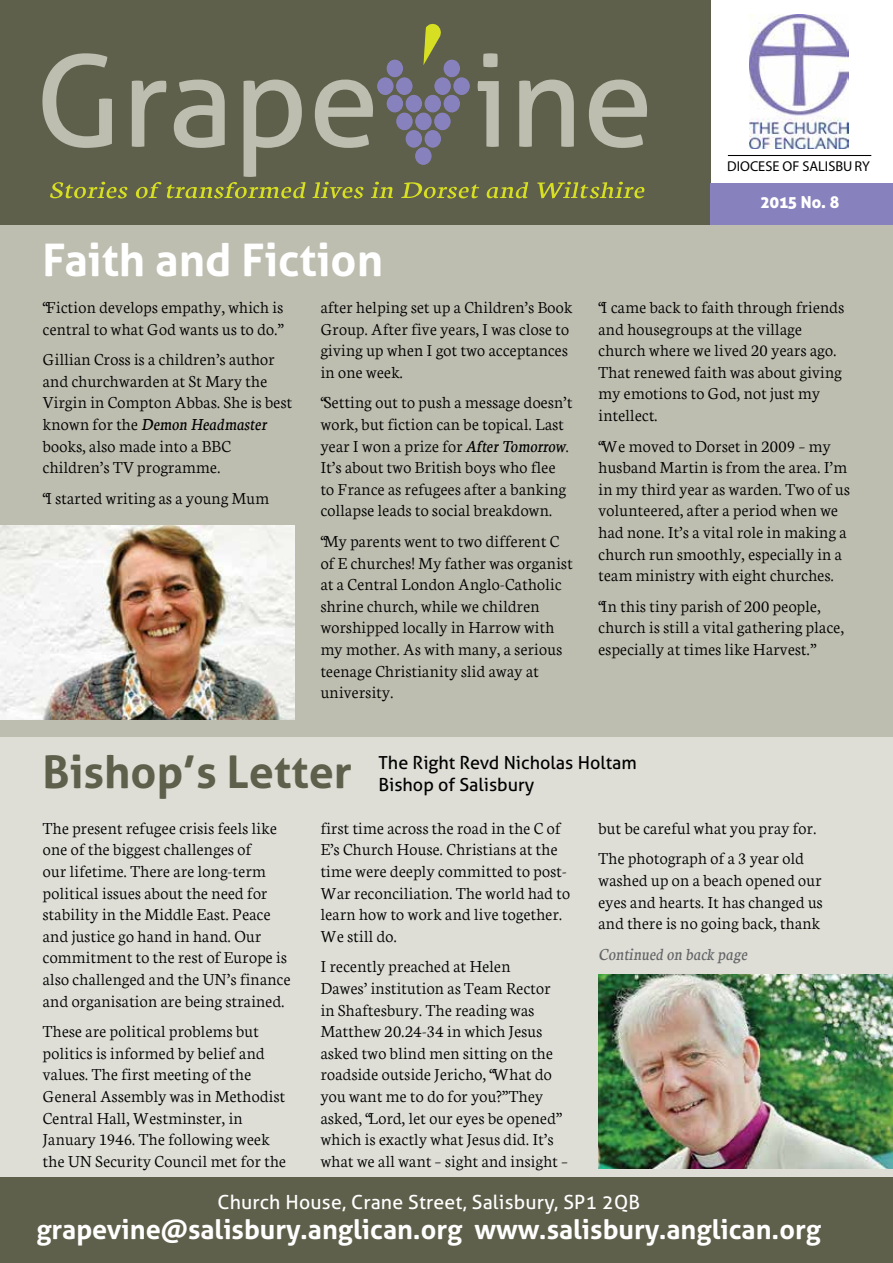
<style>
.page{position:relative;width:893px;height:1263px;background:#fff}
.page>*{position:absolute;margin:0;border:0;box-sizing:border-box;transform-origin:0 0}
.t1{font:700 45px "Aller";color:#fff}
.t2{font:700 45px "Aller";color:#5f604b}
.t3{font:700 27px "Aller";color:#fff}
.t4{font:19.5px "Aller";letter-spacing:.01em;color:#fff}
.t5{font:300 18px/21.6px "Neuton";color:#000}
.t6{font:18px/21.6px "Aller";color:#000}
.t7{font:italic 18px "Neuton";color:#636466}
.t8{font:16.5px "Aller Display";color:#fff}
.t9{font:14.25px "Myriad Pro";color:#000}
.s1{font-weight:400;font-style:italic}
</style>
<div class="page">
<div style="left:0;top:702px;width:893px;height:476px;background:#deded7"></div>
<div style="left:0;top:0;width:710px;height:225px;background:#5f604b"></div>
<svg style="left:315px;top:80px;width:58px;height:68px"></svg>
<svg style="left:478px;top:53px;width:21px;height:94px"></svg>
<svg style="left:519px;top:80px;width:55px;height:67px"></svg>
<svg style="left:589px;top:80px;width:58px;height:68px"></svg>
<div style="left:386px;top:59px;width:18px;height:19px;background:#8781bd;border-radius:50%"></div>
<div style="left:385px;top:58px;width:20px;height:21px;border:2px solid #5f604b;border-radius:50%"></div>
<div style="left:443px;top:59px;width:17px;height:19px;background:#8781bd;border-radius:50%"></div>
<div style="left:442px;top:58px;width:19px;height:21px;border:2px solid #5f604b;border-radius:50%"></div>
<div style="left:386px;top:94px;width:18px;height:19px;background:#8781bd;border-radius:50%"></div>
<div style="left:385px;top:93px;width:20px;height:21px;border:2px solid #5f604b;border-radius:50%"></div>
<div style="left:405px;top:94px;width:17px;height:19px;background:#8781bd;border-radius:50%"></div>
<div style="left:404px;top:93px;width:20px;height:21px;border:2px solid #5f604b;border-radius:50%"></div>
<div style="left:424px;top:94px;width:17px;height:19px;background:#8781bd;border-radius:50%"></div>
<div style="left:423px;top:93px;width:20px;height:21px;border:2px solid #5f604b;border-radius:50%"></div>
<div style="left:443px;top:94px;width:17px;height:19px;background:#8781bd;border-radius:50%"></div>
<div style="left:442px;top:93px;width:19px;height:21px;border:2px solid #5f604b;border-radius:50%"></div>
<div style="left:415px;top:147px;width:17px;height:18px;background:#8781bd;border-radius:50%"></div>
<div style="left:414px;top:146px;width:19px;height:20px;border:2px solid #5f604b;border-radius:50%"></div>
<div style="left:396px;top:112px;width:17px;height:19px;background:#8781bd;border-radius:50%"></div>
<div style="left:395px;top:111px;width:19px;height:21px;border:2px solid #5f604b;border-radius:50%"></div>
<div style="left:377px;top:77px;width:17px;height:18px;background:#8781bd;border-radius:50%"></div>
<div style="left:376px;top:76px;width:19px;height:21px;border:2px solid #5f604b;border-radius:50%"></div>
<div style="left:396px;top:77px;width:17px;height:18px;background:#8781bd;border-radius:50%"></div>
<div style="left:395px;top:76px;width:19px;height:21px;border:2px solid #5f604b;border-radius:50%"></div>
<div style="left:434px;top:77px;width:17px;height:18px;background:#8781bd;border-radius:50%"></div>
<div style="left:433px;top:76px;width:19px;height:21px;border:2px solid #5f604b;border-radius:50%"></div>
<div style="left:453px;top:77px;width:17px;height:18px;background:#8781bd;border-radius:50%"></div>
<div style="left:452px;top:76px;width:19px;height:21px;border:2px solid #5f604b;border-radius:50%"></div>
<div style="left:415px;top:112px;width:17px;height:19px;background:#8781bd;border-radius:50%"></div>
<div style="left:414px;top:111px;width:19px;height:21px;border:2px solid #5f604b;border-radius:50%"></div>
<div style="left:434px;top:112px;width:17px;height:19px;background:#8781bd;border-radius:50%"></div>
<div style="left:433px;top:111px;width:19px;height:21px;border:2px solid #5f604b;border-radius:50%"></div>
<div style="left:405px;top:130px;width:17px;height:18px;background:#8781bd;border-radius:50%"></div>
<div style="left:404px;top:129px;width:20px;height:20px;border:2px solid #5f604b;border-radius:50%"></div>
<div style="left:424px;top:130px;width:17px;height:18px;background:#8781bd;border-radius:50%"></div>
<div style="left:423px;top:129px;width:20px;height:20px;border:2px solid #5f604b;border-radius:50%"></div>
<svg style="left:423px;top:24px;width:21px;height:50px"></svg>
<svg style="left:42px;top:53px;width:264px;height:145px"></svg>
<svg style="left:312px;top:182px;width:51px;height:16px"></svg>
<svg style="left:371px;top:182px;width:22px;height:16px"></svg>
<svg style="left:401px;top:182px;width:78px;height:16px"></svg>
<svg style="left:487px;top:182px;width:41px;height:16px"></svg>
<svg style="left:537px;top:182px;width:107px;height:16px"></svg>
<hr style="left:728px;top:155px;width:143px;height:1px;background:#000">
<div style="left:710px;top:183px;width:183px;height:42px;background:#8781bd"></div>
<img style="left:750px;top:14px;width:98px;height:135px">
<div style="left:0;top:1178px;width:893px;height:85px;background:#5f604b"></div>
<div style="left:0;top:225px;width:893px;height:511px;background:#bdbdb0"></div>
<img style="left:0;top:526px;width:295px;height:193px">
<img style="left:598px;top:974px;width:295px;height:194px">
<h1 class="t1" style="left:43px;top:232px;width:342px">Faith and Fiction</h1>
<p class="t5" style="left:43px;top:295px;width:242px">“Fiction develops empathy, which is central to what God wants us to do.”</p>
<p class="t5" style="left:43px;top:347px;width:251px">Gillian Cross is a children’s author and churchwarden at St Mary the<br>Virgin in Compton Abbas. She is best known for the <span class="s1">Demon Headmaster </span>books, also made into a BBC children’s TV programme.</p>
<p class="t5" style="left:43px;top:486px;width:228px">“I started writing as a young Mum</p>
<p class="t5" style="left:320px;top:295px;width:254px">after helping set up a Children’s Book<br>Group. After five years, I was close to giving up when I got two acceptances in one week.</p>
<p class="t5" style="left:320px;top:391px;width:254px">“Setting out to push a message doesn’t work, but fiction can be topical. Last year I won a prize for <span class="s1">After Tomorrow</span>.<br>It’s about two British boys who flee to France as refugees after a banking collapse leads to social breakdown.</p>
<p class="t5" style="left:320px;top:529px;width:254px">“My parents went to two different C of E churches! My father was organist at a Central London Anglo-Catholic shrine church, while we children worshipped locally in Harrow with my mother. As with many, a serious teenage Christianity slid away at university.</p>
<p class="t9" style="left:727px;top:158px;width:144px">DIOCESE OF SALISBURY</p>
<p class="t8" style="left:761px;top:192px;width:80px">2015 No. 8</p>
<p class="t5" style="left:598px;top:295px;width:247px">“I came back to faith through friends and housegroups at the village church where we lived 20 years ago.<br>That renewed faith was about giving my emotions to God, not just my intellect.</p>
<p class="t5" style="left:598px;top:434px;width:253px">“We moved to Dorset in 2009 – my husband Martin is from the area. I’m in my third year as warden. Two of us volunteered, after a period when we had none. It’s a vital role in making a church run smoothly, especially in a team ministry with eight churches.</p>
<p class="t5" style="left:598px;top:594px;width:247px">“In this tiny parish of 200 people, church is still a vital gathering place, especially at times like Harvest.”</p>
<h1 class="t2" style="left:43px;top:745px;width:311px">Bishop’s Letter</h1>
<p class="t6" style="left:378px;top:752px;width:260px">The Right Revd Nicholas Holtam<br>Bishop of Salisbury</p>
<p class="t5" style="left:43px;top:816px;width:250px">The present refugee crisis feels like one of the biggest challenges of<br>our lifetime. There are long-term political issues about the need for stability in the Middle East. Peace and justice go hand in hand. Our commitment to the rest of Europe is also challenged and the UN’s finance and organisation are being strained.</p>
<p class="t5" style="left:43px;top:1019px;width:245px">These are political problems but politics is informed by belief and values. The first meeting of the General Assembly was in Methodist Central Hall, Westminster, in January 1946. The following week the UN Security Council met for the</p>
<p class="t5" style="left:320px;top:816px;width:251px">first time across the road in the C of<br>E’s Church House. Christians at the time were deeply committed to post-<br>War reconciliation. The world had to learn how to work and live together.<br>We still do.</p>
<p class="t5" style="left:320px;top:955px;width:249px">I recently preached at Helen<br>Dawes’ institution as Team Rector in Shaftesbury. The reading was Matthew 20.24-34 in which Jesus asked two blind men sitting on the roadside outside Jericho, “What do you want me to do for you?” They asked, “Lord, let our eyes be opened” which is exactly what Jesus did. It’s what we all want – sight and insight –</p>
<p class="t5" style="left:598px;top:811px;width:220px;line-height:30.6px">but be careful what you pray for.<br>The photograph of a 3 year old</p>
<p class="t5" style="left:598px;top:868px;width:226px;text-align:justify">washed up on a beach opened our eyes and hearts. It has changed us and there is no going back, thank</p>
<p class="t7" style="left:598px;top:943px;width:151px">Continued on back page</p>
<p class="t4" style="left:217px;top:1190px;width:424px">Church House, Crane Street, Salisbury, SP1 2QB</p>
<h2 class="t3" style="left:36px;top:1213px;width:786px">grapevine@salisbury.anglican.org www.salisbury.anglican.org</h2>
</div>
